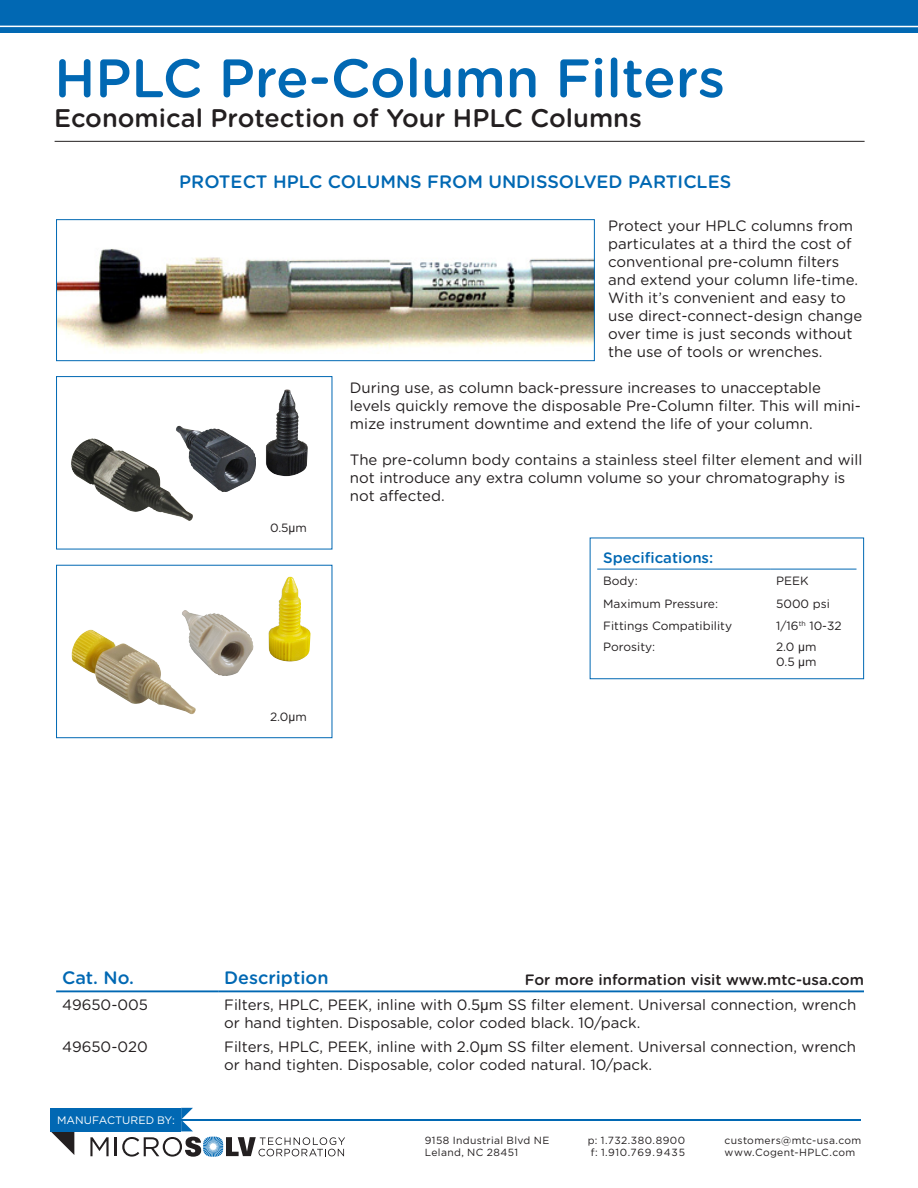
<style>
.page{position:relative;width:918px;height:1188px;background:#fff}
.page>*{position:absolute;margin:0;border:0;box-sizing:border-box;transform-origin:0 0}
.t1{font:500 54px "Gotham Rounded";color:#0168b3}
.t2{font:500 25.5px "Gotham Rounded";color:#231f20}
.t3{font:500 18px "Gotham Rounded";color:#0168b3}
.t4{font:15px/18px "Gotham Rounded";color:#231f20}
.t5{font:500 15px "Gotham Rounded";color:#231f20}
.t6{font:500 15px "Gotham Rounded";color:#0168b3}
.t7{font:12px "Gotham Rounded";color:#231f20}
.t8{font:10.8px "Gotham";color:#fff}
.t9{font:10.35px/12.5px "Gotham";letter-spacing:.035em;color:#231f20}
.t10{font:10.35px/12.5px "Gotham";letter-spacing:.055em;color:#231f20}
.s1{font-family:"Arial"}
</style>
<div class="page">
<img style="left:71px;top:439px;width:122px;height:82px">
<div style="left:56px;top:376px;width:276px;height:173px;border:1px solid #0168b3"></div>
<img style="left:176px;top:390px;width:132px;height:86px">
<hr style="left:156px;top:1119px;width:705px;height:2px;background:#0168b3">
<svg style="left:51px;top:1131px;width:23px;height:24px"></svg>
<div style="left:51px;top:1108px;width:130px;height:23px;background:#0168b3"></div>
<svg style="left:181px;top:1108px;width:12px;height:23px"></svg>
<svg style="left:90px;top:1137px;width:19px;height:19px"></svg>
<svg style="left:115px;top:1137px;width:230px;height:20px"></svg>
<hr style="left:56px;top:990px;width:162px;height:2px;background:#0168b3">
<hr style="left:218px;top:990px;width:646px;height:2px;background:#0168b3">
<hr style="left:55px;top:141px;width:810px;height:1px;background:#231f20">
<div style="left:0;top:0;width:918px;height:33px;background:#0168b3"></div>
<hr style="left:0;top:26px;width:918px;height:1px;background:#fff">
<img style="left:58px;top:248px;width:535px;height:106px">
<div style="left:56px;top:219px;width:539px;height:142px;border:1px solid #0168b3"></div>
<hr style="left:597px;top:569px;width:173px;height:1px;background:#0168b3">
<hr style="left:770px;top:569px;width:87px;height:1px;background:#0168b3">
<div style="left:590px;top:538px;width:274px;height:141px;border:1px solid #0168b3"></div>
<img style="left:72px;top:630px;width:124px;height:85px">
<div style="left:56px;top:565px;width:276px;height:173px;border:1px solid #0168b3"></div>
<img style="left:182px;top:577px;width:129px;height:85px">
<p class="t1" style="left:54px;top:40px;width:672px">HPLC Pre-Column Filters</p>
<p class="t2" style="left:54px;top:100px;width:589px">Economical Protection of Your HPLC Columns</p>
<p class="t3" style="left:179px;top:168px;width:554px">PROTECT HPLC COLUMNS FROM UNDISSOLVED PARTICLES</p>
<p class="t7" style="left:270px;top:520px;width:38px">0.5<span class="s1">μ</span>m</p>
<p class="t7" style="left:270px;top:709px;width:38px">2.0<span class="s1">μ</span>m</p>
<p class="t4" style="left:608px;top:216px;width:256px">Protect your HPLC columns from particulates at a third the cost of conventional pre-column filters and extend your column life-time.<br>With it’s convenient and easy to use direct-connect-design change over time is just seconds without the use of tools or wrenches.</p>
<p class="t4" style="left:350px;top:378px;width:513px">During use, as column back-pressure increases to unacceptable levels quickly remove the disposable Pre-Column filter. This will mini&shy;mize instrument downtime and extend the life of your column.</p>
<p class="t4" style="left:350px;top:450px;width:514px">The pre-column body contains a stainless steel filter element and will not introduce any extra column volume so your chromatography is not affected.</p>
<p class="t6" style="left:603px;top:547px;width:112px">Specifications:</p>
<p class="t7" style="left:603px;top:572px;width:36px">Body:</p>
<p class="t7" style="left:776px;top:572px;width:34px">PEEK</p>
<p class="t7" style="left:603px;top:596px;width:116px">Maximum Pressure:</p>
<p class="t7" style="left:776px;top:596px;width:55px">5000 psi</p>
<p class="t7" style="left:603px;top:617px;width:130px">Fittings Compatibility</p>
<p class="t7" style="left:776px;top:617px;width:67px">1/16<sup>th</sup> 10-32</p>
<p class="t7" style="left:603px;top:639px;width:54px">Porosity:</p>
<p class="t7" style="left:776px;top:639px;width:42px">2.0 <span class="s1">μ</span>m</p>
<p class="t7" style="left:776px;top:653px;width:42px">0.5 <span class="s1">μ</span>m</p>
<p class="t3" style="left:62px;top:965px;width:73px">Cat. No.</p>
<p class="t3" style="left:224px;top:965px;width:106px">Description</p>
<p class="t4" style="left:62px;top:995px;width:87px">49650-005</p>
<p class="t4" style="left:224px;top:995px;width:634px">Filters, HPLC, PEEK, inline with 0.5<span class="s1">μ</span>m SS filter element. Universal connection, wrench or hand tighten. Disposable, color coded black. 10/pack.</p>
<p class="t4" style="left:62px;top:1037px;width:87px">49650-020</p>
<p class="t4" style="left:224px;top:1037px;width:633px">Filters, HPLC, PEEK, inline with 2.0<span class="s1">μ</span>m SS filter element. Universal connection, wrench or hand tighten. Disposable, color coded natural. 10/pack.</p>
<p class="t5" style="left:525px;top:969px;width:341px">For more information visit www.mtc-usa.com</p>
<p class="t8" style="left:57px;top:1113px;width:119px">MANUFACTURED BY:</p>
<p class="t9" style="left:425px;top:1134px;width:126px">9158 Industrial Blvd NE<br>Leland, NC 28451</p>
<p class="t10" style="left:588px;top:1134px;width:99px">p: 1.732.380.8900 f: 1.910.769.9435</p>
<p class="t9" style="left:725px;top:1134px;width:138px">customers@mtc-usa.com www.Cogent-HPLC.com</p>
</div>
